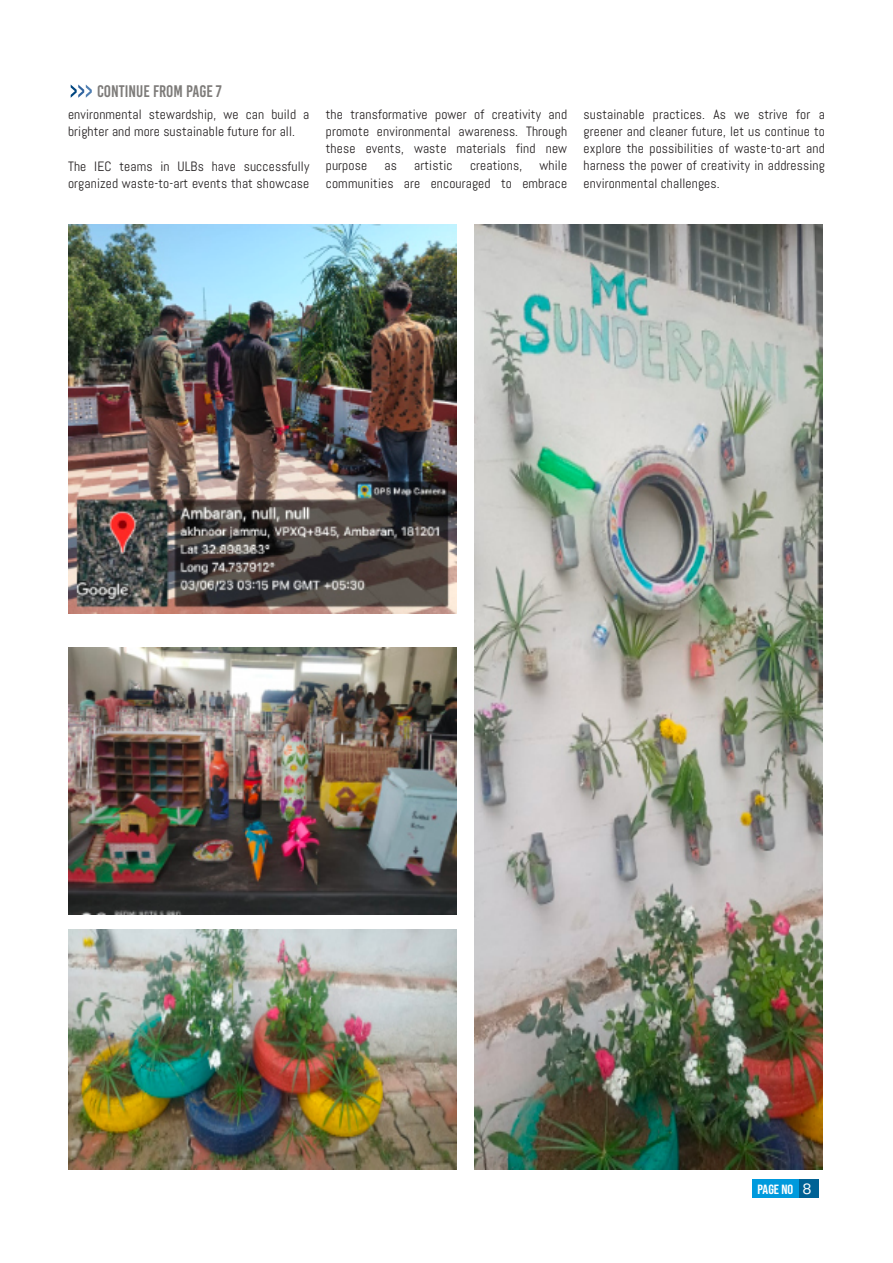
<style>
.page{position:relative;width:893px;height:1263px;background:#fff}
.page>*{position:absolute;margin:0;border:0;box-sizing:border-box;transform-origin:0 0}
.t1{font:16.8px "Bebas Kai";color:#7d7b79}
.t2{font:13.5px/17.1px "Abel";letter-spacing:.01em;color:#231f20}
.t3{font:13.35px "Bebas Neue";color:#fff;scale:1.08 1}
.s1{font-family:"Poppins";font-size:14.55px}
</style>
<div class="page">
<div style="left:798px;top:1179px;width:20px;height:19px;background:#006295"></div>
<div style="left:752px;top:1179px;width:46px;height:19px;background:#009add"></div>
<svg style="left:71px;top:84px;width:21px;height:14px"></svg>
<img style="left:68px;top:225px;width:389px;height:388px">
<img style="left:68px;top:648px;width:389px;height:266px">
<img style="left:474px;top:225px;width:348px;height:944px">
<img style="left:68px;top:929px;width:389px;height:240px">
<p class="t1" style="left:97px;top:84px;width:126px">CONTINUE FROM PAGE 7</p>
<p class="t2" style="left:68px;top:106px;width:243px">environmental stewardship, we can build a brighter and more sustainable future for all.</p>
<p class="t2" style="left:68px;top:158px;width:243px">The IEC teams in ULBs have successfully organized waste-to-art events that showcase</p>
<p class="t2" style="left:326px;top:106px;width:243px;text-align:justify">the transformative power of creativity and promote environmental awareness. Through these events, waste materials find new purpose</p>
<p class="t2" style="left:326px;top:157px;width:243px;text-align:right">while<br>communities are encouraged to embrace</p>
<p class="t2" style="left:385px;top:157px;width:14px">as</p>
<p class="t2" style="left:414px;top:157px;width:40px">artistic</p>
<p class="t2" style="left:470px;top:157px;width:54px">creations,</p>
<p class="t2" style="left:584px;top:106px;width:243px;text-align:justify">sustainable practices. As we strive for a greener and cleaner future, let us continue to explore the possibilities of waste-to-art and harness the power of creativity in addressing environmental challenges.</p>
<p class="t3" style="left:758px;top:1181px;width:51px">PAGE NO <span class="s1">8</span></p>
</div>
